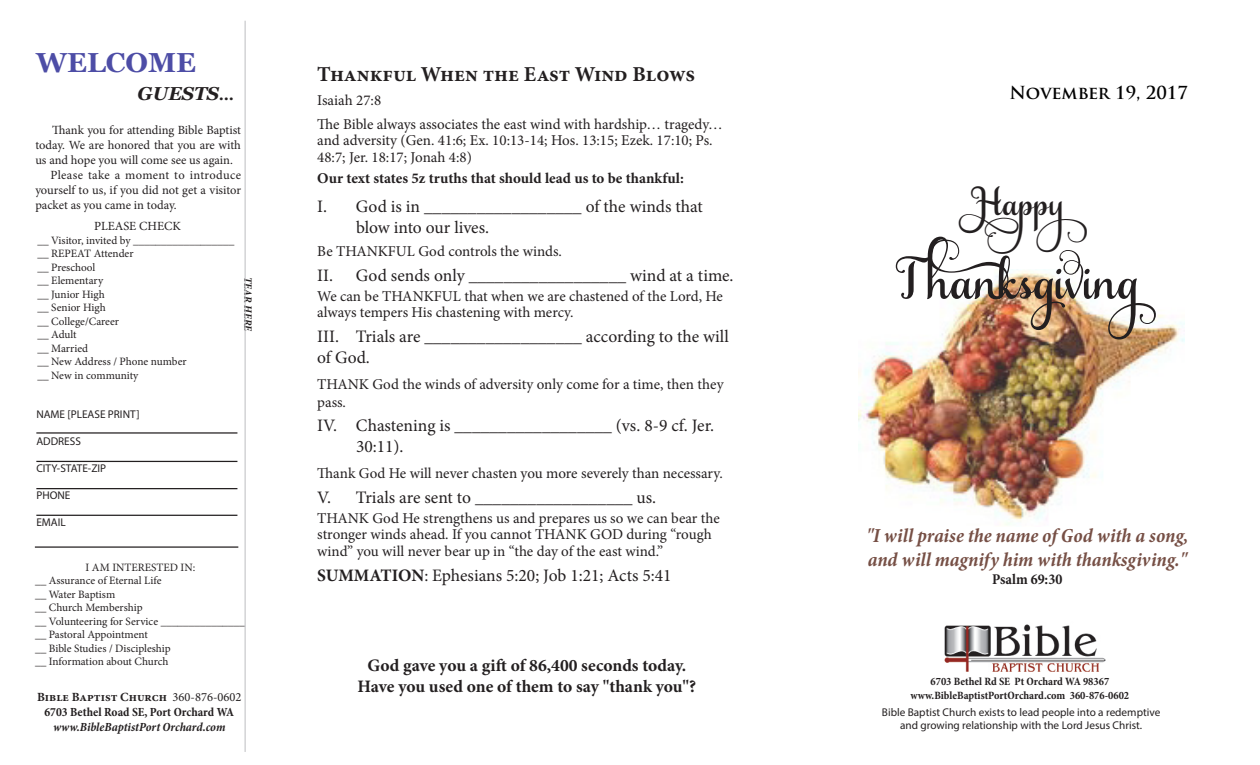
<style>
.page{position:relative;width:1260px;height:765px;background:#fff}
.page>*{position:absolute;margin:0;border:0;box-sizing:border-box;transform-origin:0 0}
.Body_text{font:700 70px "Samantha Upright PRO";color:#231f20}
.Body_text-2{font:700 47.5px "Samantha Upright PRO";color:#231f20}
.t1{font:700 27.5px "Georgia";color:#4d4da6}
.Normal_Text{font:700 21.25px "Minion Pro";color:#231f20}
.Body_text-3{font:italic 700 condensed 20px "Minion Pro";letter-spacing:.025em;color:#764f45}
.Body_text-4{font:italic 700 condensed 20px "Minion Pro";color:#764f45}
.t2{font:italic 700 18.75px "Georgia";color:#231f20}
.Normal_Text-2{font:17.5px/21px "Minion Pro";color:#231f20}
.Hanging_indent-1{font:17.5px/21px "Minion Pro";color:#231f20}
.Body_text-5{font:700 17.5px "Minion Pro";color:#231f20}
.Body_text-6{font:700 17.5px "Trajan Pro";color:#000}
.Normal_Text-3{font:15px/16.5px "Minion Pro";color:#231f20}
.Normal_Text-4{font:700 15px "Minion Pro";color:#231f20}
.Body_text-7{font:700 condensed 15px "Minion Pro";color:#231f20}
.t3{font:12.5px/15px "Minion Pro";letter-spacing:-.005em;color:#231f20;text-align:justify}
.t4{font:italic 700 condensed 12.5px "Minion Pro";letter-spacing:-.005em;color:#231f20}
.t5{font:700 12.5px "Minion Pro";color:#231f20}
.t6{font:700 condensed 12.5px "Minion Pro";letter-spacing:-.005em;color:#231f20}
.t7{font:11.25px "Minion Pro";color:#231f20}
.Body_text-8{font:11.25px "Myriad Pro";color:#231f20}
.t8{font:700 condensed 11.25px "Minion Pro";color:#231f20}
.t9{font:italic 700 condensed 11.25px "Minion Pro";color:#231f20}
.s1{font-size:15px}
.s2{font-weight:400}
.s3{font-weight:700}
</style>
<div class="page">
<img style="left:944px;top:624px;width:162px;height:48px">
<hr style="left:36px;top:488px;width:201px;height:1px;background:#231f20">
<hr style="left:36px;top:461px;width:201px;height:1px;background:#231f20">
<hr style="left:36px;top:432px;width:201px;height:2px;background:#231f20">
<hr style="left:36px;top:515px;width:201px;height:1px;background:#231f20">
<hr style="left:35px;top:546px;width:203px;height:2px;background:#231f20">
<hr style="left:245px;top:21px;width:1px;height:731px;background:#bcbdc0">
<img style="left:858px;top:269px;width:326px;height:256px">
<p class="t1" style="left:36px;top:41px;width:161px">WELCOME</p>
<p class="t2" style="left:138px;top:80px;width:98px">GUESTS<span class="s1">...</span></p>
<p class="t3" style="left:35px;top:123px;width:207px;text-indent:17px">Thank you for attending Bible Baptist today. We are honored that you are with us and hope you will come see us again.</p>
<p class="t3" style="left:35px;top:168px;width:207px;text-indent:15px">Please take a moment to introduce yourself to us, if you did not get a visitor packet as you came in today.</p>
<p class="t3" style="left:94px;top:219px;width:88px">PLEASE CHECK</p>
<p class="t7" style="left:37px;top:233px;width:198px">__ Visitor, invited by __________________</p>
<p class="t7" style="left:37px;top:246px;width:98px">__ REPEAT Attender</p>
<p class="t7" style="left:37px;top:260px;width:60px">__ Preschool</p>
<p class="t7" style="left:37px;top:273px;width:67px">__ Elementary</p>
<p class="t7" style="left:37px;top:287px;width:69px">__ Junior High</p>
<p class="t7" style="left:37px;top:300px;width:70px">__ Senior High</p>
<p class="t7" style="left:37px;top:314px;width:83px">__ College/Career</p>
<p class="t7" style="left:37px;top:327px;width:41px">__ Adult</p>
<p class="t7" style="left:37px;top:341px;width:52px">__ Married</p>
<p class="t7" style="left:37px;top:354px;width:151px">__ New Address / Phone number</p>
<p class="t7" style="left:37px;top:368px;width:102px">__ New in community</p>
<p class="t9" style="left:256px;top:277px;width:56px;rotate:90deg">TEAR HERE</p>
<p class="Body_text-8" style="left:36px;top:408px;width:105px">NAME [PLEASE PRINT]</p>
<p class="Body_text-8" style="left:36px;top:435px;width:46px">ADDRESS</p>
<p class="Body_text-8" style="left:36px;top:462px;width:71px">CITY-STATE-ZIP</p>
<p class="Body_text-8" style="left:36px;top:489px;width:36px">PHONE</p>
<p class="Body_text-8" style="left:36px;top:516px;width:31px">EMAIL</p>
<p class="t7" style="left:86px;top:560px;width:111px">I AM INTERESTED IN:</p>
<p class="t7" style="left:35px;top:573px;width:128px">__ Assurance of Eternal Life</p>
<p class="t7" style="left:35px;top:587px;width:82px">__ Water Baptism</p>
<p class="t7" style="left:35px;top:600px;width:109px">__ Church Membership</p>
<p class="t7" style="left:35px;top:614px;width:212px">__ Volunteering for Service _______________</p>
<p class="t7" style="left:35px;top:627px;width:114px">__ Pastoral Appointment</p>
<p class="t7" style="left:35px;top:641px;width:137px">__ Bible Studies / Discipleship</p>
<p class="t7" style="left:35px;top:654px;width:135px">__ Information about Church</p>
<p class="t5" style="left:37px;top:688px;width:206px">Bible Baptist Church <span class="s2">360-876-0602</span></p>
<p class="t6" style="left:44px;top:703px;width:191px">6703 Bethel Road SE, Port Orchard WA</p>
<p class="t4" style="left:53px;top:718px;width:174px">www.BibleBaptistPort Orchard.com</p>
<p class="Normal_Text" style="left:317px;top:59px;width:379px">Thankful When the East Wind Blows</p>
<p class="Normal_Text-3" style="left:317px;top:92px;width:65px">Isaiah 27:8</p>
<p class="Normal_Text-3" style="left:317px;top:116px;width:407px">The Bible always associates the east wind with hardship… tragedy… and adversity (Gen. 41:6; Ex. 10:13-14; Hos. 13:15; Ezek. 17:10; Ps.<br>48:7; Jer. 18:17; Jonah 4:8)</p>
<p class="Normal_Text-4" style="left:317px;top:168px;width:368px">Our text states 5z truths that should lead us to be thankful:</p>
<p class="Hanging_indent-1" style="left:356px;top:196px;width:348px;text-indent:-39px">I. God is in __________________ of the winds that blow into our lives.</p>
<p class="Normal_Text-3" style="left:317px;top:243px;width:246px">Be THANKFUL God controls the winds.</p>
<p class="Normal_Text-2" style="left:317px;top:265px;width:418px">II. God sends only __________________ wind at a time.</p>
<p class="Normal_Text-3" style="left:317px;top:288px;width:407px">We can be THANKFUL that when we are chastened of the Lord, He always tempers His chastening with mercy.</p>
<p class="Normal_Text-2" style="left:317px;top:326px;width:413px">III. Trials are __________________ according to the will of God.</p>
<p class="Normal_Text-3" style="left:317px;top:375px;width:408px;line-height:18px">THANK God the winds of adversity only come for a time, then they pass.</p>
<p class="Hanging_indent-1" style="left:356px;top:415px;width:360px;text-indent:-39px">IV. Chastening is __________________ (vs. 8-9 cf. Jer.<br>30:11).</p>
<p class="Normal_Text-3" style="left:317px;top:465px;width:407px">Thank God He will never chasten you more severely than necessary.</p>
<p class="Normal_Text-2" style="left:317px;top:487px;width:340px">V. Trials are sent to __________________ us.</p>
<p class="Normal_Text-3" style="left:317px;top:510px;width:404px">THANK God He strengthens us and prepares us so we can bear the stronger winds ahead. If you cannot THANK GOD during “rough wind” you will never bear up in “the day of the east wind.”</p>
<p class="Normal_Text-2" style="left:317px;top:565px;width:356px"><span class="s3">SUMMATION</span>: Ephesians 5:20; Job 1:21; Acts 5:41</p>
<p class="Body_text-5" style="left:367px;top:653px;width:320px">God gave you a gift of 86,400 seconds today.</p>
<p class="Body_text-5" style="left:358px;top:674px;width:340px">Have you used one of them to say "thank you"?</p>
<p class="Body_text-6" style="left:1009px;top:82px;width:180px">November 19, 2017</p>
<p class="Body_text-2" style="left:971px;top:170px;width:130px">Happy</p>
<p class="Body_text" style="left:895px;top:233px;width:246px">Thanksgiving</p>
<p class="Body_text-4" style="left:866px;top:521px;width:324px">"I will praise the name of God with a song,</p>
<p class="Body_text-3" style="left:868px;top:545px;width:320px">and will magnify him with thanksgiving."</p>
<p class="Body_text-7" style="left:992px;top:568px;width:72px">Psalm 69:30</p>
<p class="t8" style="left:931px;top:674px;width:180px">6703 Bethel Rd SE Pt Orchard WA 98367</p>
<p class="t8" style="left:911px;top:688px;width:220px">www.BibleBaptistPortOrchard.com 360-876-0602</p>
<p class="Body_text-8" style="left:882px;top:705px;width:280px">Bible Baptist Church exists to lead people into a redemptive</p>
<p class="Body_text-8" style="left:900px;top:718px;width:244px">and growing relationship with the Lord Jesus Christ.</p>
</div>
